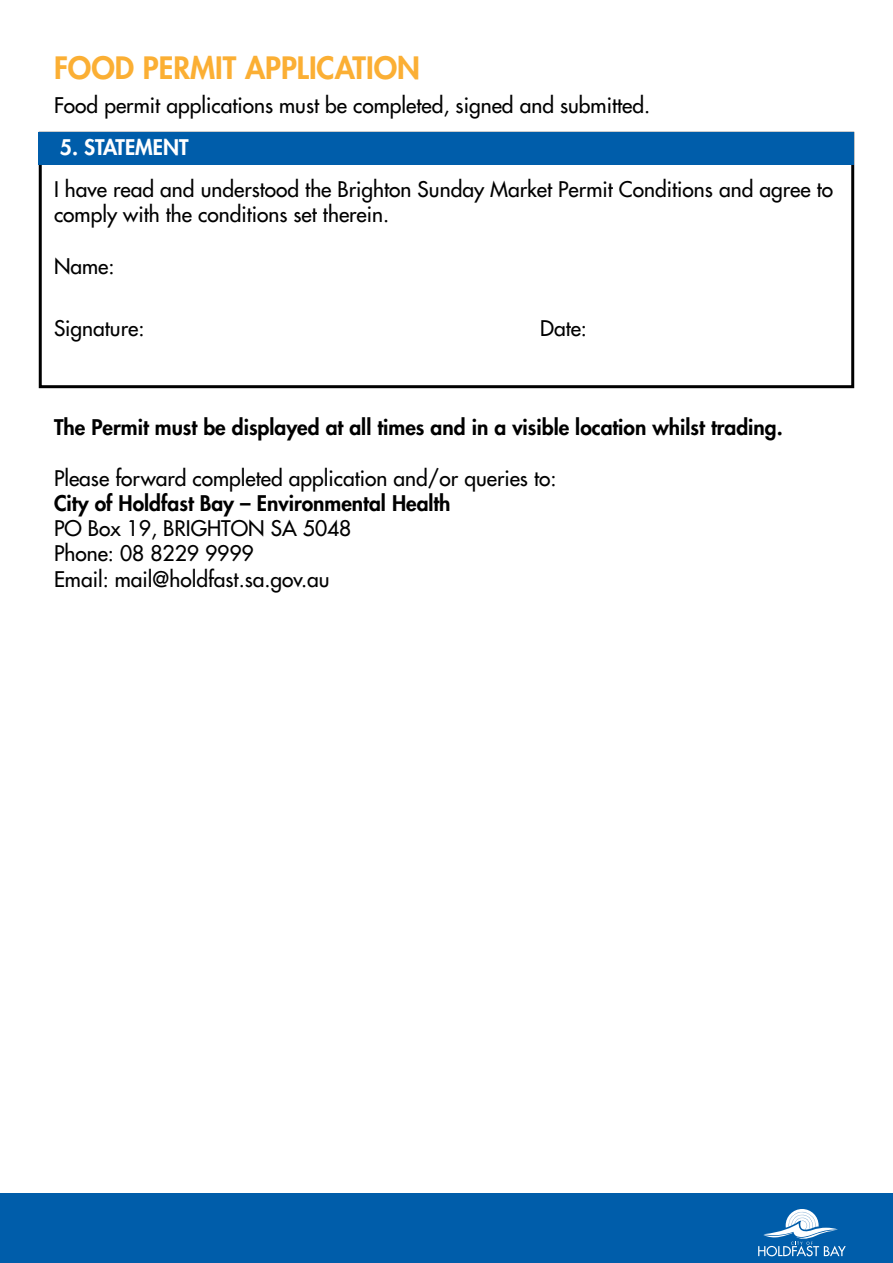
<style>
.page{position:relative;width:893px;height:1263px;background:#fff}
.page>*{position:absolute;margin:0;border:0;box-sizing:border-box;transform-origin:0 0}
.t1{font:800 30px "Futura Std";color:#fbaf34}
.t2{font:500 21px/25.2px "Futura Std";color:#000}
.t3{font:800 21px "Futura Std";color:#000}
.t4{font:500 21px "Futura Std";color:#000101}
.t5{font:800 21px "Futura Std";color:#fff}
</style>
<div class="page">
<div style="left:39px;top:132px;width:815px;height:256px;border:3px solid #000"></div>
<div style="left:0;top:1193px;width:893px;height:70px;background:#005daa"></div>
<svg style="left:758px;top:1209px;width:88px;height:47px"></svg>
<div style="left:39px;top:132px;width:815px;height:32px;background:#005daa"></div>
<h1 class="t1" style="left:54px;top:49px;width:367px">FOOD PERMIT APPLICATION</h1>
<p class="t4" style="left:54px;top:92px;width:598px">Food permit applications must be completed, signed and submitted.</p>
<p class="t5" style="left:60px;top:134px;width:130px">5. STATEMENT</p>
<p class="t2" style="left:54px;top:176px;width:781px">I have read and understood the Brighton Sunday Market Permit Conditions and agree to comply with the conditions set therein.</p>
<p class="t2" style="left:54px;top:254px;width:62px">Name:</p>
<p class="t2" style="left:54px;top:316px;width:92px">Signature:</p>
<p class="t2" style="left:540px;top:316px;width:48px">Date:</p>
<p class="t3" style="left:54px;top:414px;width:730px">The Permit must be displayed at all times and in a visible location whilst trading.</p>
<p class="t2" style="left:54px;top:466px;width:504px">Please forward completed application and/or queries to:</p>
<p class="t3" style="left:54px;top:490px;width:398px">City of Holdfast Bay – Environmental Health</p>
<p class="t2" style="left:54px;top:516px;width:299px">PO Box 19, BRIGHTON SA 5048<br>Phone: 08 8229 9999<br>Email: mail@holdfast.sa.gov.au</p>
</div>
